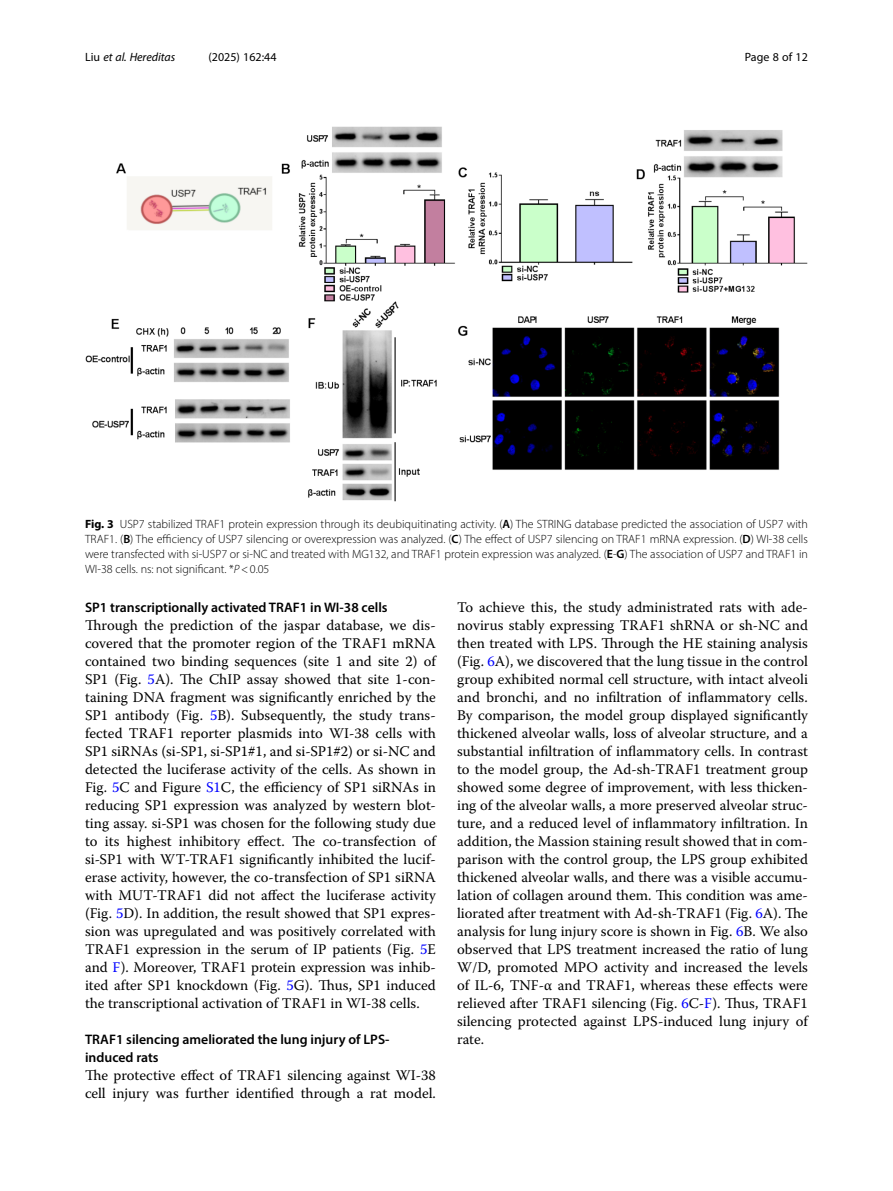
<style>
.page{position:relative;width:893px;height:1191px;background:#fff}
.page>*{position:absolute;margin:0;border:0;box-sizing:border-box;transform-origin:0 0}
.Body_Text{font:14.7px/18px "Warnock Pro";color:#000;text-align:justify}
.Head_2{font:600 13.8px/18px "Myriad Pro";color:#000}
.Figure_Caption{font:300 12px/15px "Myriad Pro";color:#000;text-align:justify}
.t1{font:12px "Myriad Pro";color:#000}
.t2{font:italic 12px "Myriad Pro";color:#000}
.s1{font-style:normal}
.s2{font-weight:700}
.s3{font-weight:600}
.s4{font-style:italic}
.s5{color:#00f}
</style>
<div class="page">
<img style="left:85px;top:126px;width:723px;height:375px">
<p class="t2" style="left:85px;top:50px;width:92px"><span class="s1">Liu</span> et al. Hereditas</p>
<p class="t1" style="left:208px;top:50px;width:70px">(2025) 162:44</p>
<p class="t1" style="left:745px;top:50px;width:65px">Page 8 of 12</p>
<p class="Figure_Caption" style="left:85px;top:517px;width:724px"><span class="s2">Fig. 3</span> USP7 stabilized TRAF1 protein expression through its deubiquitinating activity. (<span class="s3">A</span>) The STRING database predicted the association of USP7 with TRAF1. (<span class="s3">B</span>) The efficiency of USP7 silencing or overexpression was analyzed. (<span class="s3">C</span>) The effect of USP7 silencing on TRAF1 mRNA expression. (<span class="s3">D</span>) WI-38 cells were transfected with si-USP7 or si-NC and treated with MG132, and TRAF1 protein expression was analyzed. (<span class="s3">E</span>-<span class="s3">G</span>) The association of USP7 and TRAF1 in WI-38 cells. ns: not significant. *<span class="s4">P</span>&lt;0.05</p>
<p class="Head_2" style="left:85px;top:598px;width:304px">SP1 transcriptionally activated TRAF1 in WI-38 cells</p>
<p class="Body_Text" style="left:85px;top:616px;width:352px">Through the prediction of the jaspar database, we dis&shy;covered that the promoter region of the TRAF1 mRNA contained two binding sequences (site 1 and site 2) of SP1 (Fig. <span class="s5">5</span>A). The ChIP assay showed that site 1-con&shy;taining DNA fragment was significantly enriched by the SP1 antibody (Fig. <span class="s5">5</span>B). Subsequently, the study trans&shy;fected TRAF1 reporter plasmids into WI-38 cells with SP1 siRNAs (si-SP1, si-SP1#1, and si-SP1#2) or si-NC and detected the luciferase activity of the cells. As shown in Fig. <span class="s5">5</span>C and Figure <span class="s5">S1</span>C, the efficiency of SP1 siRNAs in reducing SP1 expression was analyzed by western blot&shy;ting assay. si-SP1 was chosen for the following study due to its highest inhibitory effect. The co-transfection of si-SP1 with WT-TRAF1 significantly inhibited the lucif&shy;erase activity, however, the co-transfection of SP1 siRNA with MUT-TRAF1 did not affect the luciferase activity (Fig. <span class="s5">5</span>D). In addition, the result showed that SP1 expres&shy;sion was upregulated and was positively correlated with TRAF1 expression in the serum of IP patients (Fig. <span class="s5">5</span>E and <span class="s5">F</span>). Moreover, TRAF1 protein expression was inhib&shy;ited after SP1 knockdown (Fig. <span class="s5">5</span>G). Thus, SP1 induced the transcriptional activation of TRAF1 in WI-38 cells.</p>
<p class="Head_2" style="left:85px;top:1030px;width:306px">TRAF1 silencing ameliorated the lung injury of LPS&shy;induced rats</p>
<p class="Body_Text" style="left:85px;top:1066px;width:352px">The protective effect of TRAF1 silencing against WI-38 cell injury was further identified through a rat model.</p>
<p class="Body_Text" style="left:457px;top:598px;width:352px">To achieve this, the study administrated rats with ade&shy;novirus stably expressing TRAF1 shRNA or sh-NC and then treated with LPS. Through the HE staining analysis (Fig. <span class="s5">6</span>A), we discovered that the lung tissue in the control group exhibited normal cell structure, with intact alveoli and bronchi, and no infiltration of inflammatory cells.<br>By comparison, the model group displayed significantly thickened alveolar walls, loss of alveolar structure, and a substantial infiltration of inflammatory cells. In contrast to the model group, the Ad-sh-TRAF1 treatment group showed some degree of improvement, with less thicken&shy;ing of the alveolar walls, a more preserved alveolar struc&shy;ture, and a reduced level of inflammatory infiltration. In addition, the Massion staining result showed that in com&shy;parison with the control group, the LPS group exhibited thickened alveolar walls, and there was a visible accumu&shy;lation of collagen around them. This condition was ame&shy;liorated after treatment with Ad-sh-TRAF1 (Fig. <span class="s5">6</span>A). The analysis for lung injury score is shown in Fig. <span class="s5">6</span>B. We also observed that LPS treatment increased the ratio of lung W/D, promoted MPO activity and increased the levels of IL-6, TNF-α and TRAF1, whereas these effects were relieved after TRAF1 silencing (Fig. <span class="s5">6</span>C-<span class="s5">F</span>). Thus, TRAF1 silencing protected against LPS-induced lung injury of rate.</p>
</div>
